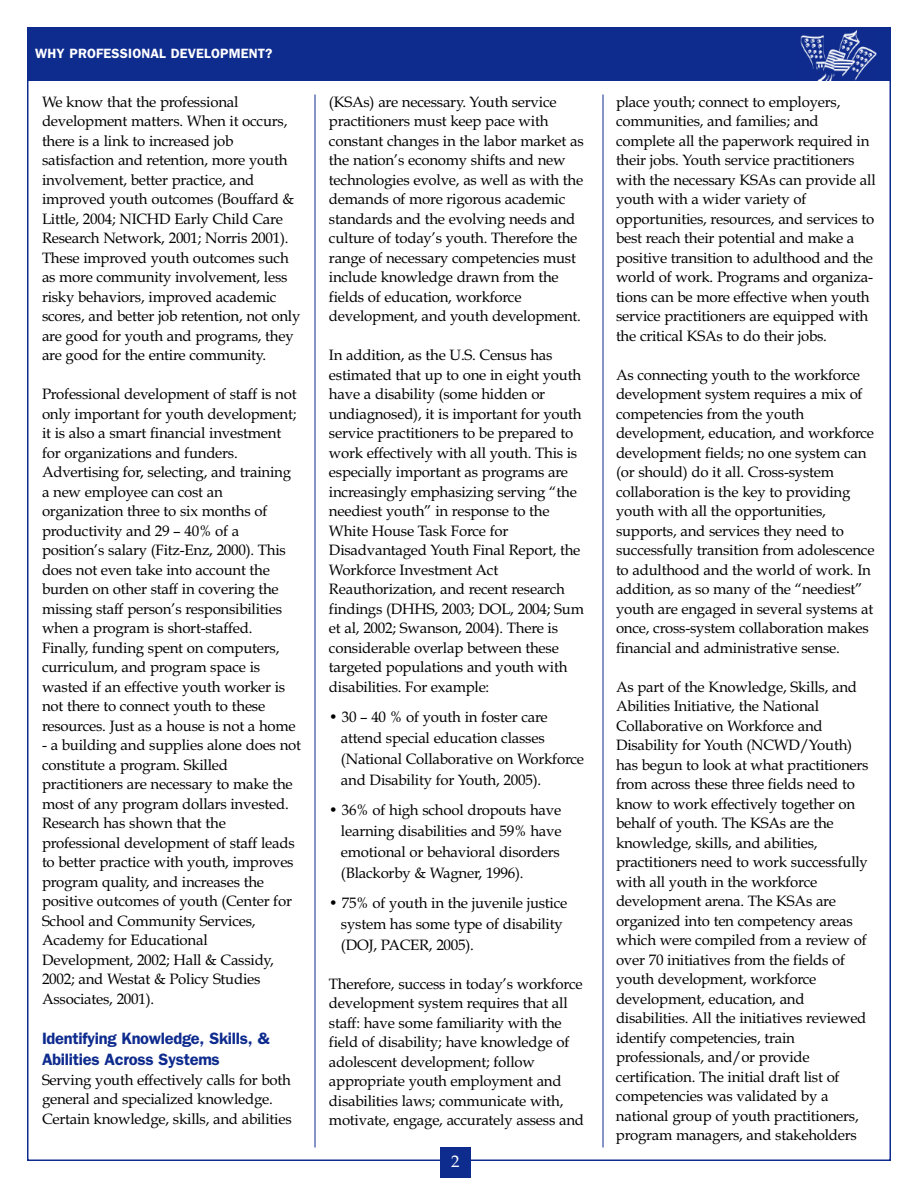
<style>
.page{position:relative;width:918px;height:1188px;background:#fff}
.page>*{position:absolute;margin:0;border:0;box-sizing:border-box;transform-origin:0 0}
.t1{font:600 16.5px/21px "Franklin Gothic";letter-spacing:-.02em;color:#0e2b8e}
.t2{font:16.5px "Book Antiqua";color:#fff}
.t3{font:15px/19.5px "Book Antiqua";letter-spacing:-.015em;color:#000}
.t4{font:600 13.5px "Franklin Gothic";letter-spacing:.01em;color:#fff}
</style>
<div class="page">
<div style="left:27px;top:27px;width:864px;height:54px;background:#0e2b8e"></div>
<img style="left:800px;top:30px;width:77px;height:50px">
<hr style="left:315px;top:94px;width:1px;height:1054px;background:#0e2b8e">
<hr style="left:603px;top:94px;width:1px;height:1054px;background:#0e2b8e">
<div style="left:440px;top:1148px;width:30px;height:30px;background:#0e2b8e"></div>
<p class="t4" style="left:35px;top:45px;width:239px">WHY PROFESSIONAL DEVELOPMENT?</p>
<p class="t3" style="left:42px;top:92px;width:260px">We know that the professional development matters. When it occurs, there is a link to increased job satisfaction and retention, more youth involvement, better practice, and improved youth outcomes (Bouffard &amp; Little, 2004; NICHD Early Child Care Research Network, 2001; Norris 2001).<br>These improved youth outcomes such as more community involvement, less risky behaviors, improved academic scores, and better job retention, not only are good for youth and programs, they are good for the entire community.</p>
<p class="t3" style="left:42px;top:384px;width:256px">Professional development of staff is not only important for youth development; it is also a smart financial investment for organizations and funders.<br>Advertising for, selecting, and training a new employee can cost an organization three to six months of productivity and 29 – 40% of a position’s salary (Fitz-Enz, 2000). This does not even take into account the burden on other staff in covering the missing staff person’s responsibilities when a program is short-staffed.<br>Finally, funding spent on computers, curriculum, and program space is wasted if an effective youth worker is not there to connect youth to these resources. Just as a house is not a home</p>
<p class="t3" style="left:42px;top:735px;width:261px">- a building and supplies alone does not constitute a program. Skilled practitioners are necessary to make the most of any program dollars invested.<br>Research has shown that the professional development of staff leads to better practice with youth, improves program quality, and increases the positive outcomes of youth (Center for School and Community Services, Academy for Educational Development, 2002; Hall &amp; Cassidy, 2002; and Westat &amp; Policy Studies Associates, 2001).</p>
<p class="t1" style="left:42px;top:1028px;width:229px">Identifying Knowledge, Skills, &amp;<br>Abilities Across Systems</p>
<p class="t3" style="left:42px;top:1070px;width:251px">Serving youth effectively calls for both general and specialized knowledge.<br>Certain knowledge, skills, and abilities</p>
<p class="t3" style="left:329px;top:92px;width:256px">(KSAs) are necessary. Youth service practitioners must keep pace with constant changes in the labor market as the nation’s economy shifts and new technologies evolve, as well as with the demands of more rigorous academic standards and the evolving needs and culture of today’s youth. Therefore the range of necessary competencies must include knowledge drawn from the fields of education, workforce development, and youth development.</p>
<p class="t3" style="left:329px;top:345px;width:256px">In addition, as the U.S. Census has estimated that up to one in eight youth have a disability (some hidden or undiagnosed), it is important for youth service practitioners to be prepared to work effectively with all youth. This is especially important as programs are increasingly emphasizing serving “the neediest youth” in response to the White House Task Force for Disadvantaged Youth Final Report, the Workforce Investment Act Reauthorization, and recent research findings (DHHS, 2003; DOL, 2004; Sum et al, 2002; Swanson, 2004). There is considerable overlap between these targeted populations and youth with disabilities. For example:</p>
<p class="t3" style="left:341px;top:706px;width:245px;line-height:21px;text-indent:-12px">• 30 – 40 % of youth in foster care attend special education classes (National Collaborative on Workforce and Disability for Youth, 2005).</p>
<p class="t3" style="left:341px;top:799px;width:222px;line-height:21px;text-indent:-12px">• 36% of high school dropouts have learning disabilities and 59% have emotional or behavioral disorders (Blackorby &amp; Wagner, 1996).</p>
<p class="t3" style="left:341px;top:892px;width:228px;line-height:21px;text-indent:-12px">• 75% of youth in the juvenile justice system has some type of disability (DOJ, PACER, 2005).</p>
<p class="t3" style="left:329px;top:974px;width:257px">Therefore, success in today’s workforce development system requires that all staff: have some familiarity with the field of disability; have knowledge of adolescent development; follow appropriate youth employment and disabilities laws; communicate with, motivate, engage, accurately assess and</p>
<p class="t2" style="left:451px;top:1152px;width:10px">2</p>
<p class="t3" style="left:616px;top:92px;width:261px">place youth; connect to employers, communities, and families; and complete all the paperwork required in their jobs. Youth service practitioners with the necessary KSAs can provide all youth with a wider variety of opportunities, resources, and services to best reach their potential and make a positive transition to adulthood and the world of work. Programs and organiza&shy;tions can be more effective when youth service practitioners are equipped with the critical KSAs to do their jobs.</p>
<p class="t3" style="left:616px;top:365px;width:260px">As connecting youth to the workforce development system requires a mix of competencies from the youth development, education, and workforce development fields; no one system can (or should) do it all. Cross-system collaboration is the key to providing youth with all the opportunities, supports, and services they need to successfully transition from adolescence to adulthood and the world of work. In addition, as so many of the “neediest” youth are engaged in several systems at once, cross-system collaboration makes financial and administrative sense.</p>
<p class="t3" style="left:616px;top:677px;width:254px">As part of the Knowledge, Skills, and Abilities Initiative, the National Collaborative on Workforce and Disability for Youth (NCWD/Youth) has begun to look at what practitioners from across these three fields need to know to work effectively together on behalf of youth. The KSAs are the knowledge, skills, and abilities, practitioners need to work successfully with all youth in the workforce development arena. The KSAs are organized into ten competency areas which were compiled from a review of over 70 initiatives from the fields of youth development, workforce development, education, and disabilities. All the initiatives reviewed identify competencies, train professionals, and/or provide certification. The initial draft list of competencies was validated by a national group of youth practitioners, program managers, and stakeholders</p>
</div>
